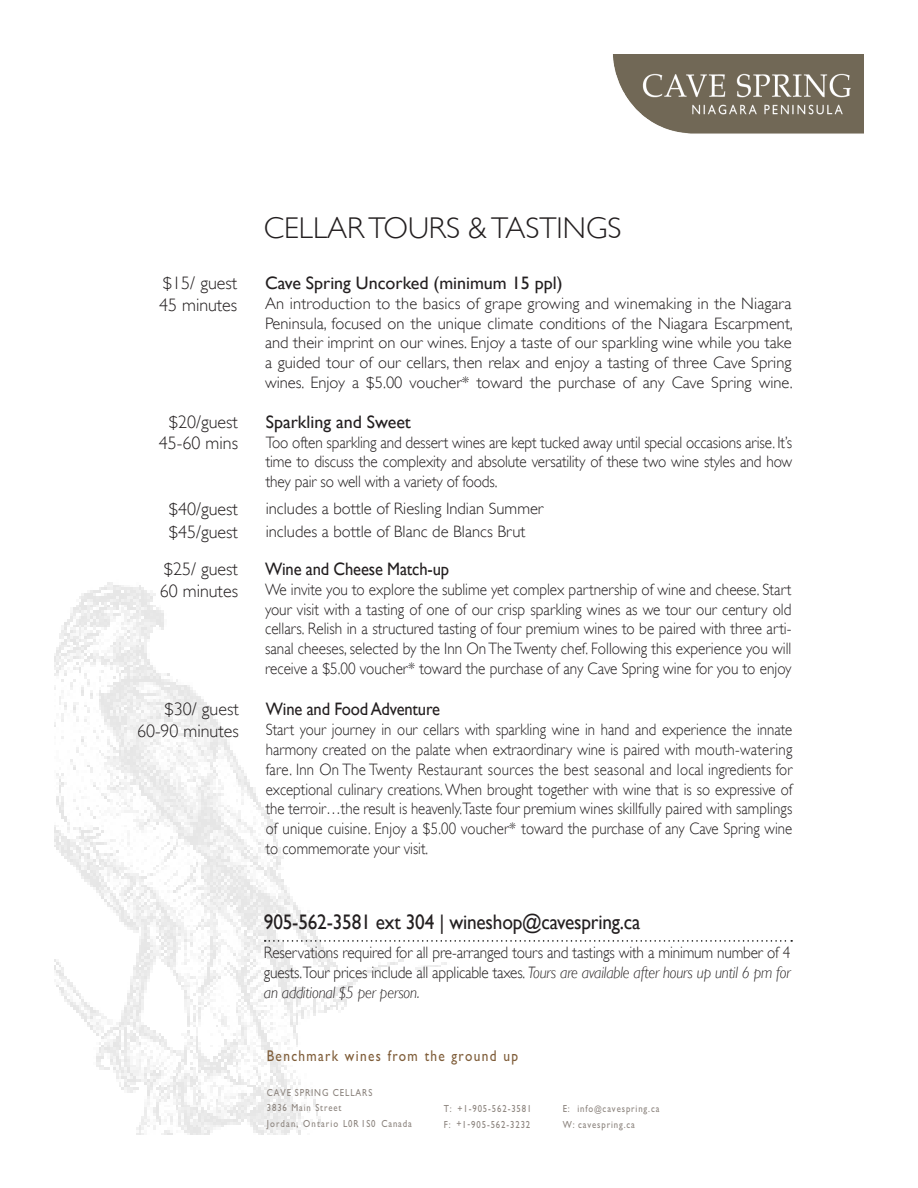
<style>
.page{position:relative;width:918px;height:1188px;background:#fff}
.page>*{position:absolute;margin:0;border:0;box-sizing:border-box;transform-origin:0 0}
.t1{font:300 30px "Gill Sans";color:#231f20}
.t2{font:21px "Gill Sans";letter-spacing:-.01em;color:#231f20;scale:.92 1}
.t3{font:300 18px "Gill Sans";color:#231f20}
.t4{font:18px "Gill Sans";letter-spacing:-.01em;color:#231f20}
.t5{font:18px "Gill Sans";letter-spacing:-.01em;color:#231f20;scale:.92 1}
.t6{font:300 16.5px/19.8px "Gill Sans";color:#231f20;text-align:justify;scale:.92 1}
.t7{font:300 16.5px/19.8px "Gill Sans";color:#231f20;text-align:justify;scale:.9 1}
.t8{font:300 16.5px/19.8px "Gill Sans";color:#231f20;text-align:justify}
.t9{font:15.6px "Gill Sans";letter-spacing:.1em;color:#7f5d39;scale:.85 1}
.t10{font:10.2px/15.6px "Gill Sans";letter-spacing:.1em;color:#8c847e;scale:.85 1}
.s1{font-style:italic}
.s2{font-size:9px}
</style>
<div class="page">
<img style="left:613px;top:54px;width:251px;height:80px">
<img style="left:54px;top:582px;width:393px;height:552px">
<svg style="left:265px;top:940px;width:527px;height:2px"></svg>
<p class="t3" style="left:163px;top:273px;width:76px">$15/ guest</p>
<p class="t3" style="left:159px;top:294px;width:80px">45 minutes</p>
<p class="t3" style="left:169px;top:412px;width:71px">$20/guest</p>
<p class="t3" style="left:159px;top:433px;width:81px">45-60 mins</p>
<p class="t3" style="left:169px;top:499px;width:71px">$40/guest</p>
<p class="t3" style="left:169px;top:522px;width:71px">$45/guest</p>
<p class="t3" style="left:164px;top:559px;width:76px">$25/ guest</p>
<p class="t3" style="left:160px;top:580px;width:80px">60 minutes</p>
<p class="t3" style="left:164px;top:699px;width:76px">$30/ guest</p>
<p class="t3" style="left:137px;top:721px;width:103px">60-90 minutes</p>
<p class="t1" style="left:264px;top:211px;width:359px">CELLAR TOURS &amp; TASTINGS</p>
<p class="t4" style="left:265px;top:272px;width:299px">Cave Spring Uncorked (minimum 15 ppl)</p>
<p class="t8" style="left:265px;top:293px;width:529px">An introduction to the basics of grape growing and winemaking in the Niagara Peninsula, focused on the unique climate conditions of the Niagara Escarpment, and their imprint on our wines. Enjoy a taste of our sparkling wine while you take a guided tour of our cellars, then relax and enjoy a tasting of three Cave Spring wines. Enjoy a $5.00 voucher* toward the purchase of any Cave Spring wine.</p>
<p class="t4" style="left:266px;top:411px;width:147px">Sparkling and Sweet</p>
<p class="t6" style="left:266px;top:432px;width:574px">Too often sparkling and dessert wines are kept tucked away until special occasions arise. It’s time to discuss the complexity and absolute versatility of these two wine styles and how they pair so well with a variety of foods.</p>
<p class="t8" style="left:266px;top:499px;width:279px">includes a bottle of Riesling Indian Summer</p>
<p class="t8" style="left:266px;top:522px;width:261px">includes a bottle of Blanc de Blancs Brut</p>
<p class="t5" style="left:265px;top:558px;width:202px">Wine and Cheese Match-up</p>
<p class="t6" style="left:265px;top:579px;width:574px">We invite you to explore the sublime yet complex partnership of wine and cheese. Start your visit with a tasting of one of our crisp sparkling wines as we tour our century old cellars. Relish in a structured tasting of four premium wines to be paired with three arti&shy;sanal cheeses, selected by the Inn On The Twenty chef. Following this experience you will receive a $5.00 voucher* toward the purchase of any Cave Spring wine for you to enjoy</p>
<p class="t5" style="left:266px;top:699px;width:191px">Wine and Food Adventure</p>
<p class="t7" style="left:266px;top:720px;width:587px">Start your journey in our cellars with sparkling wine in hand and experience the innate harmony created on the palate when extraordinary wine is paired with mouth-watering fare. Inn On The Twenty Restaurant sources the best seasonal and local ingredients for exceptional culinary creations. When brought together with wine that is so expressive of the terroir…the result is heavenly.Taste four premium wines skillfully paired with samplings of unique cuisine. Enjoy a $5.00 voucher* toward the purchase of any Cave Spring wine to commemorate your visit.</p>
<p class="t2" style="left:264px;top:910px;width:411px">905-562-3581 ext 304 | wineshop@cavespring.ca</p>
<p class="t6" style="left:264px;top:943px;width:574px">Reservations required for all pre-arranged tours and tastings with a minimum number of 4 guests.Tour prices include all applicable taxes. <span class="s1">Tours are available after hours up until 6 pm for an additional $5 per person.</span></p>
<p class="t9" style="left:267px;top:1047px;width:297px">Benchmark wines from the ground up</p>
<p class="t10" style="left:267px;top:1084px;width:172px">CAVE SPRING CELLARS<br>3836 Main Street<br>Jordan, Ontario L0R 1S0 Canada</p>
<p class="t10" style="left:444px;top:1101px;width:105px">T: +1-905-562-3581<br>F: +1-905-562-3232</p>
<p class="t10" style="left:563px;top:1101px;width:115px">E: info<span class="s2">@</span>cavespring.ca<br>W: cavespring.ca</p>
</div>
